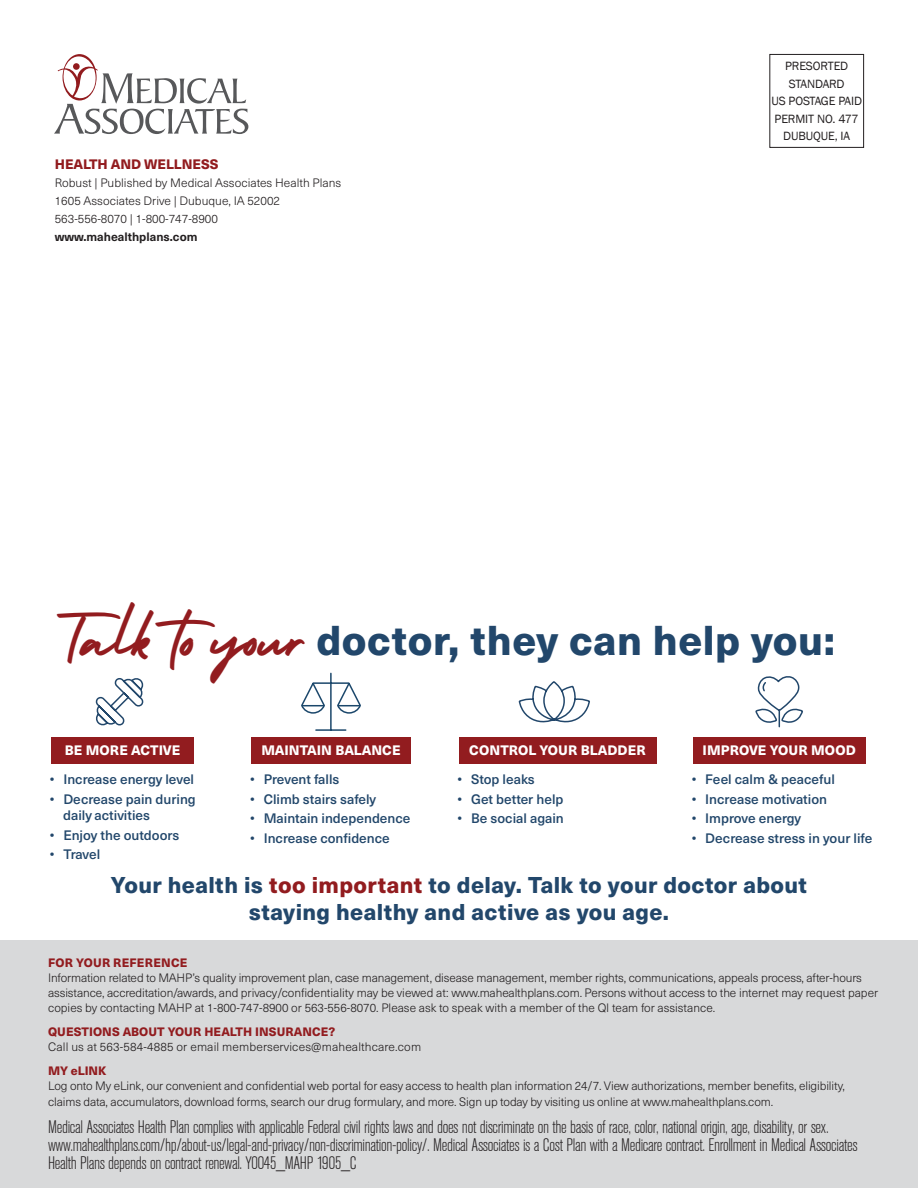
<style>
.page{position:relative;width:918px;height:1188px;background:#fff}
.page>*{position:absolute;margin:0;border:0;box-sizing:border-box;transform-origin:0 0}
.t1{font:43.5px "Holiday Free";letter-spacing:.02em;color:#921c1f;scale:1.04 1}
.t2{font:800 40.95px "Neue Haas Unica W1 G";letter-spacing:.015em;color:#22476b}
.t3{font:800 22.5px/27px "Neue Haas Unica W1 G";letter-spacing:.015em;color:#22476b;text-align:center}
.t4{font:300 condensed 18px/18px "Akzidenz Grotesk BE";letter-spacing:-.02em;color:#231f20}
.t5{font:500 13.5px "Neue Haas Unica W1 G";color:#22476b}
.t6{font:800 13.5px "Neue Haas Unica W1 G";letter-spacing:.01em;color:#fff}
.Headline{font:800 13.5px "Neue Haas Unica W1 G";color:#921c1f}
.t7{font:800 13.5px "Neue Haas Unica W1 G";letter-spacing:-.01em;color:#fff}
.t8{font:12.3px "Franklin Gothic";letter-spacing:-.01em;color:#231f20}
.Headline-2{font:300 12px/15px "Neue Haas Unica W1 G";letter-spacing:-.01em;color:#231f20}
.Headline-3{font:300 12px "Neue Haas Unica W1 G";letter-spacing:.01em;color:#231f20}
.t9{font:800 12px "Neue Haas Unica W1 G";letter-spacing:.01em;color:#921c1f}
.Headline-4{font:700 12px "Neue Haas Unica W1 G";color:#231f20}
.s1{color:#921c1f}
.s2{font-weight:800;color:#921c1f}
</style>
<div class="page">
<div style="left:769px;top:54px;width:95px;height:94px;border:1px solid #231f20"></div>
<svg style="left:54px;top:54px;width:194px;height:80px"></svg>
<div style="left:51px;top:737px;width:143px;height:26px;background:#921c1f"></div>
<div style="left:251px;top:737px;width:160px;height:26px;background:#921c1f"></div>
<div style="left:459px;top:737px;width:197px;height:26px;background:#921c1f"></div>
<div style="left:693px;top:737px;width:172px;height:26px;background:#921c1f"></div>
<svg style="left:95px;top:678px;width:49px;height:48px"></svg>
<div style="left:0;top:940px;width:918px;height:248px;background:#d8d9da"></div>
<hr style="left:330px;top:673px;width:2px;height:57px;background:#1b476b">
<hr style="left:316px;top:729px;width:30px;height:2px;background:#1b476b">
<svg style="left:301px;top:681px;width:60px;height:34px"></svg>
<svg style="left:755px;top:676px;width:48px;height:52px"></svg>
<svg style="left:518px;top:681px;width:72px;height:42px"></svg>
<p class="Headline" style="left:55px;top:154px;width:165px">HEALTH AND WELLNESS</p>
<p class="Headline-2" style="left:55px;top:175px;width:288px">Robust | Published by Medical Associates Health Plans</p>
<p class="Headline-2" style="left:55px;top:193px;width:227px">1605 Associates Drive | Dubuque, IA 52002</p>
<p class="Headline-2" style="left:55px;top:211px;width:165px">563-556-8070 | 1-800-747-8900</p>
<p class="Headline-4" style="left:55px;top:228px;width:144px">www.mahealthplans.com</p>
<p class="t8" style="left:785px;top:58px;width:65px">PRESORTED</p>
<p class="t8" style="left:789px;top:76px;width:57px">STANDARD</p>
<p class="t8" style="left:771px;top:93px;width:92px">US POSTAGE PAID</p>
<p class="t8" style="left:775px;top:111px;width:86px">PERMIT NO. 477</p>
<p class="t8" style="left:783px;top:129px;width:68px">DUBUQUE, IA</p>
<p class="t1" style="left:55px;top:612px;width:246px">Talk to your</p>
<p class="t2" style="left:316px;top:609px;width:520px">doctor, they can help you:</p>
<p class="t6" style="left:65px;top:740px;width:117px">BE MORE ACTIVE</p>
<p class="t7" style="left:261px;top:740px;width:141px">MAINTAIN BALANCE</p>
<p class="t6" style="left:469px;top:740px;width:178px">CONTROL YOUR BLADDER</p>
<p class="t6" style="left:703px;top:740px;width:155px">IMPROVE YOUR MOOD</p>
<p class="t5" style="left:50px;top:770px;width:146px">• Increase energy level</p>
<p class="t5" style="left:50px;top:789px;width:147px">• Decrease pain during</p>
<p class="t5" style="left:63px;top:806px;width:88px">daily activities</p>
<p class="t5" style="left:50px;top:825px;width:131px">• Enjoy the outdoors</p>
<p class="t5" style="left:50px;top:845px;width:52px">• Travel</p>
<p class="t5" style="left:250px;top:770px;width:91px">• Prevent falls</p>
<p class="t5" style="left:250px;top:789px;width:128px">• Climb stairs safely</p>
<p class="t5" style="left:250px;top:809px;width:162px">• Maintain independence</p>
<p class="t5" style="left:250px;top:828px;width:141px">• Increase confidence</p>
<p class="t5" style="left:458px;top:770px;width:79px">• Stop leaks</p>
<p class="t5" style="left:458px;top:789px;width:107px">• Get better help</p>
<p class="t5" style="left:458px;top:809px;width:108px">• Be social again</p>
<p class="t5" style="left:692px;top:770px;width:145px">• Feel calm &amp; peaceful</p>
<p class="t5" style="left:692px;top:789px;width:137px">• Increase motivation</p>
<p class="t5" style="left:692px;top:809px;width:111px">• Improve energy</p>
<p class="t5" style="left:692px;top:828px;width:182px">• Decrease stress in your life</p>
<p class="t3" style="left:111px;top:870px;width:698px">Your health is <span class="s1">too important</span> to delay. Talk to your doctor about staying healthy and active as you age.</p>
<p class="t9" style="left:48px;top:953px;width:141px">FOR YOUR REFERENCE</p>
<p class="Headline-2" style="left:48px;top:969px;width:832px">Information related to MAHP’s quality improvement plan, case management, disease management, member rights, communications, appeals process, after-hours assistance, accreditation/awards, and privacy/confidentiality may be viewed at: www.mahealthplans.com. Persons without access to the internet may request paper copies by contacting MAHP at 1-800-747-8900 or 563-556-8070. Please ask to speak with a member of the QI team for assistance.</p>
<p class="t9" style="left:48px;top:1022px;width:289px">QUESTIONS ABOUT YOUR HEALTH INSURANCE?</p>
<p class="Headline-3" style="left:48px;top:1038px;width:375px">Call us at 563-584-4885 or email memberservices@mahealthcare.com</p>
<p class="Headline-2" style="left:48px;top:1062px;width:798px"><span class="s2">MY eLINK<br></span>Log onto My eLink, our convenient and confidential web portal for easy access to health plan information 24/7. View authorizations, member benefits, eligibility,</p>
<p class="Headline-2" style="left:48px;top:1094px;width:727px">claims data, accumulators, download forms, search our drug formulary, and more. Sign up today by visiting us online at www.mahealthplans.com.</p>
<p class="t4" style="left:48px;top:1118px;width:782px">Medical Associates Health Plan complies with applicable Federal civil rights laws and does not discriminate on the basis of race, color, national origin, age, disability, or sex.</p>
<p class="t4" style="left:48px;top:1136px;width:811px">www.mahealthplans.com/hp/about-us/legal-and-privacy/non-discrimination-policy/. Medical Associates is a Cost Plan with a Medicare contract. Enrollment in Medical Associates<br>Health Plans depends on contract renewal. Y0045_MAHP 1905_C</p>
</div>
